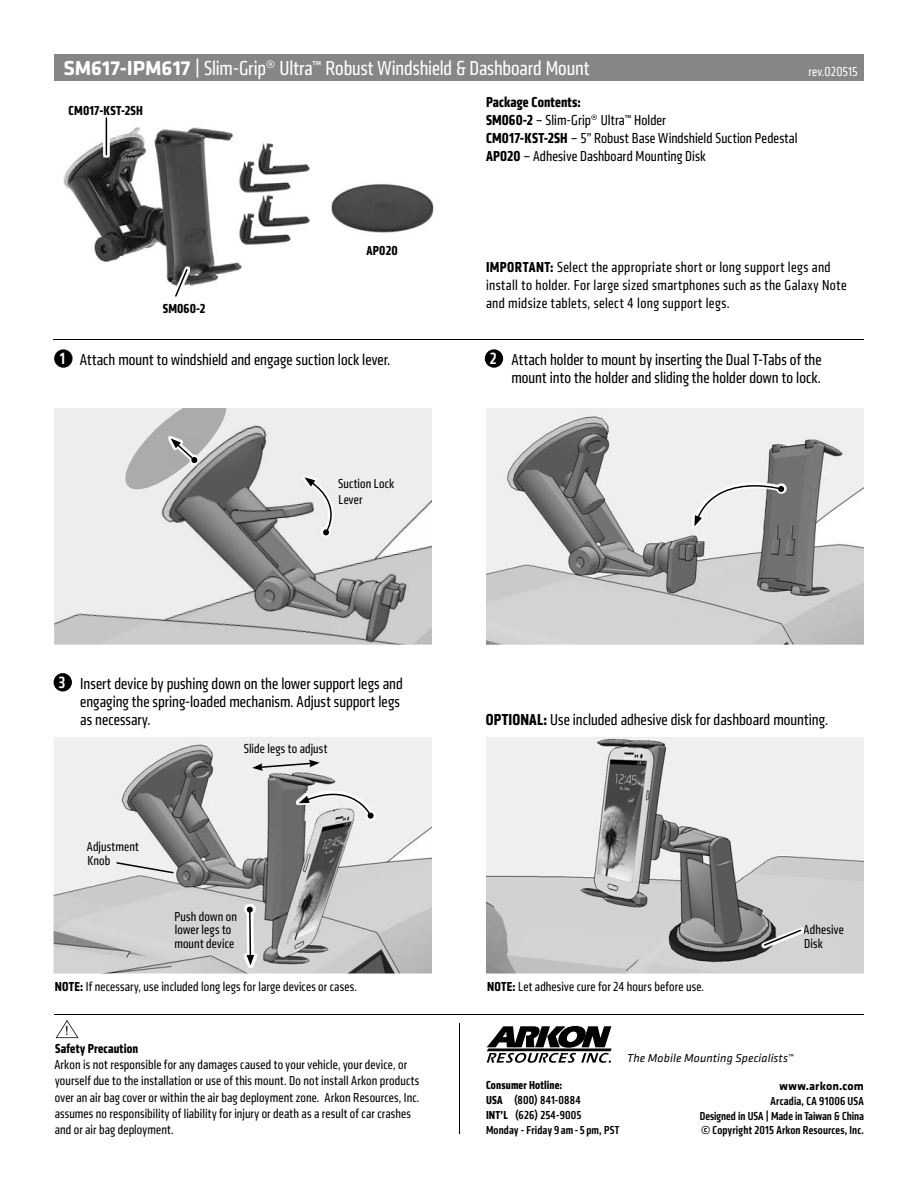
<style>
.page{position:relative;width:918px;height:1188px;background:#fff}
.page>*{position:absolute;margin:0;border:0;box-sizing:border-box;transform-origin:0 0}
.t1{font:condensed 21px "Klavika";color:#fff}
.t2{font:500 condensed 16.8px "Klavika";color:#fff}
.t3{font:condensed 16.5px/18px "Klavika";color:#000}
.t4{font:condensed 15px/18px "Klavika";letter-spacing:.02em;color:#000}
.t5{font:condensed 13.5px/16.2px "Klavika";letter-spacing:.01em;color:#000}
.t6{font:700 condensed 13.5px "Klavika";letter-spacing:.015em;color:#000}
.t7{font:condensed 13.5px "Klavika";letter-spacing:.01em;color:#fff}
.t8{font:12.75px "Helvetica LT Std";color:#000}
.t9{font:500 condensed 12px/15px "Klavika";letter-spacing:.015em;color:#000}
.t10{font:italic 12px "Klavika";letter-spacing:.005em;color:#000}
.t11{font:700 12px "Klavika";letter-spacing:.01em;color:#000}
.s1{font-weight:700;font-stretch:normal}
.s2{font-weight:500;font-size:16.8px;color:#fff}
.s3{font-weight:700}
</style>
<div class="page">
<div style="left:54px;top:54px;width:810px;height:27px;background:#868686"></div>
<hr style="left:459px;top:1024px;width:1px;height:110px;background:#000">
<svg style="left:487px;top:1026px;width:125px;height:37px"></svg>
<hr style="left:54px;top:1014px;width:810px;height:1px;background:#000">
<img style="left:486px;top:408px;width:378px;height:237px">
<hr style="left:54px;top:339px;width:810px;height:1px;background:#000">
<div style="left:485px;top:349px;width:18px;height:19px;background:#000;border-radius:50%"></div>
<div style="left:54px;top:673px;width:18px;height:18px;background:#000;border-radius:50%"></div>
<div style="left:54px;top:349px;width:19px;height:19px;background:#000;border-radius:50%"></div>
<img style="left:54px;top:408px;width:378px;height:237px">
<img style="left:302px;top:475px;width:32px;height:63px">
<svg style="left:305px;top:477px;width:27px;height:58px"></svg>
<img style="left:63px;top:127px;width:179px;height:159px">
<img style="left:78px;top:134px;width:70px;height:1px">
<img style="left:331px;top:184px;width:103px;height:49px">
<img style="left:239px;top:195px;width:71px;height:50px">
<img style="left:239px;top:143px;width:71px;height:50px">
<img style="left:103px;top:119px;width:7px;height:39px">
<hr style="left:106px;top:117px;width:1px;height:38px;background:#000">
<img style="left:173px;top:267px;width:17px;height:2px">
<svg style="left:173px;top:269px;width:17px;height:28px"></svg>
<svg style="left:119px;top:408px;width:114px;height:88px;background:#b6b6b6"></svg>
<img style="left:54px;top:737px;width:378px;height:237px">
<img style="left:692px;top:483px;width:94px;height:45px">
<svg style="left:694px;top:485px;width:90px;height:41px"></svg>
<img style="left:486px;top:737px;width:378px;height:237px">
<svg style="left:252px;top:760px;width:68px;height:11px"></svg>
<svg style="left:116px;top:862px;width:58px;height:11px"></svg>
<img style="left:244px;top:904px;width:12px;height:64px">
<svg style="left:247px;top:907px;width:7px;height:59px"></svg>
<img style="left:296px;top:791px;width:80px;height:30px">
<svg style="left:299px;top:794px;width:75px;height:25px"></svg>
<img style="left:762px;top:927px;width:42px;height:21px">
<svg style="left:764px;top:930px;width:37px;height:16px"></svg>
<svg style="left:56px;top:1020px;width:23px;height:18px"></svg>
<h1 class="t1" style="left:63px;top:60px;width:528px"><span class="s1">SM617-IPM617</span> | Slim-Grip® Ultra™ Robust Windshield &amp; Dashboard Mount</h1>
<p class="t7" style="left:809px;top:66px;width:51px">rev.020515</p>
<p class="t6" style="left:69px;top:103px;width:76px">CM017- ST-2SH</p>
<p class="t6" style="left:104px;top:103px;width:8px">K</p>
<p class="t6" style="left:163px;top:300px;width:44px">SM060-2</p>
<p class="t6" style="left:366px;top:242px;width:33px">AP020</p>
<p class="t3" style="left:60px;top:353px;width:332px"><span class="s2">1</span> Attach mount to windshield and engage suction lock lever.</p>
<p class="t5" style="left:338px;top:476px;width:58px">Suction Lock<br>Lever</p>
<p class="t2" style="left:59px;top:676px;width:8px">3</p>
<p class="t3" style="left:80px;top:676px;width:324px">Insert device by pushing down on the lower support legs and engaging the spring-loaded mechanism. Adjust support legs as necessary.</p>
<p class="t5" style="left:244px;top:742px;width:85px">Slide legs to adjust</p>
<p class="t5" style="left:87px;top:841px;width:54px;line-height:13.5px">Adjustment<br>Knob</p>
<p class="t4" style="left:486px;top:94px;width:313px"><span class="s3">Package Contents:<br>SM060-2</span> – Slim-Grip® Ultra™ Holder<br><span class="s3">CM017-KST-2SH</span> – 5” Robust Base Windshield Suction Pedestal <span class="s3">AP020</span> – Adhesive Dashboard Mounting Disk</p>
<p class="t4" style="left:486px;top:259px;width:362px"><span class="s3">IMPORTANT:</span> Select the appropriate short or long support legs and install to holder. For large sized smartphones such as the Galaxy Note and midsize tablets, select 4 long support legs.</p>
<p class="t2" style="left:490px;top:352px;width:8px">2</p>
<p class="t3" style="left:512px;top:352px;width:312px">Attach holder to mount by inserting the Dual T-Tabs of the mount into the holder and sliding the holder down to lock.</p>
<p class="t3" style="left:486px;top:712px;width:344px"><span class="s3">OPTIONAL:</span> Use included adhesive disk for dashboard mounting.</p>
<p class="t5" style="left:174px;top:911px;width:64px;line-height:13.5px">Push down on lower legs to mount device</p>
<p class="t5" style="left:55px;top:980px;width:304px"><span class="s3">NOTE:</span> If necessary, use included long legs for large devices or cases.</p>
<p class="t5" style="left:487px;top:980px;width:218px"><span class="s3">NOTE:</span> Let adhesive cure for 24 hours before use.</p>
<p class="t8" style="left:65px;top:1023px;width:5px">!</p>
<p class="t5" style="left:804px;top:924px;width:42px;line-height:13.5px">Adhesive<br>Disk</p>
<p class="t6" style="left:55px;top:1040px;width:85px">Safety Precaution</p>
<p class="t5" style="left:54px;top:1058px;width:367px">Arkon is not responsible for any damages caused to your vehicle, your device, or yourself due to the installation or use of this mount. Do not install Arkon products over an air bag cover or within the air bag deployment zone. Arkon Resources, Inc. assumes no responsibility of liability for injury or death as a result of car crashes and or air bag deployment.</p>
<p class="t10" style="left:627px;top:1051px;width:168px">The Mobile Mounting Specialists™</p>
<p class="t9" style="left:486px;top:1079px;width:135px"><span class="s3">Consumer Hotline:<br>USA</span> (800) 841-0884<br><span class="s3">INT’L</span> (626) 254-9005<br>Monday - Friday 9 am - 5 pm, PST</p>
<p class="t11" style="left:780px;top:1078px;width:86px">www.arkon.com</p>
<p class="t9" style="left:700px;top:1094px;width:166px;text-align:justify;text-indent:71px">Arcadia, CA 91006 USA Designed in USA | Made in Taiwan &amp; China © Copyright 2015 Arkon Resources, Inc.</p>
</div>
